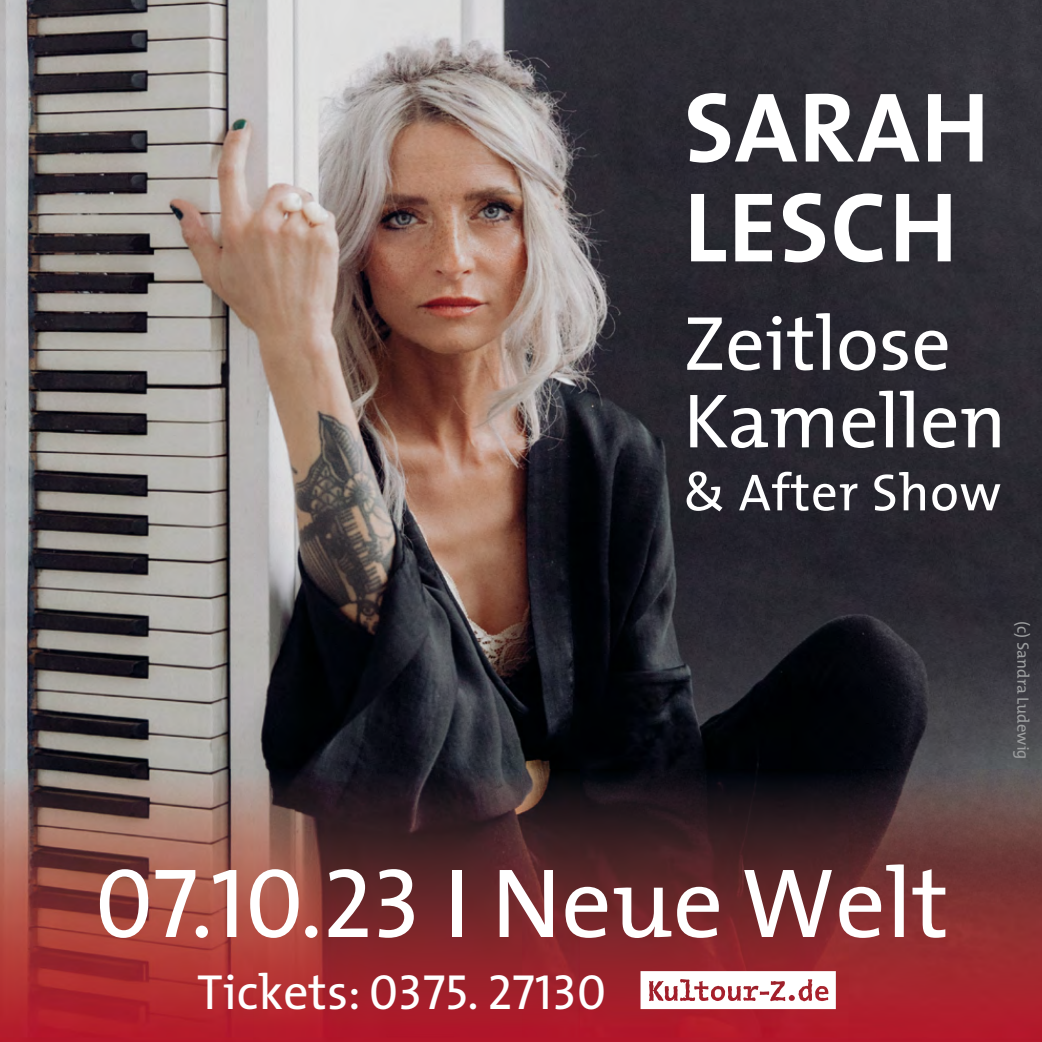
<style>
.page{position:relative;width:1042px;height:1042px;background:#fff}
.page>*{position:absolute;margin:0;border:0;box-sizing:border-box;transform-origin:0 0}
.t1{font:700 99.75px/99.8px "The Mix";letter-spacing:.015em;color:#fff}
.t2{font:99.23px "The Mix Regular Caps";color:#fff}
.t3{font:77.52px/77.5px "The Mix";color:#fff}
.t4{font:52.5px "The Mix";letter-spacing:.015em;color:#fff}
.t5{font:49.52px "The Mix Regular Caps";color:#fff}
.t6{font:16.45px "The Mix";color:#9c9e9f}
.s1{font-family:"The Mix"}
</style>
<div class="page">
<img style="left:0;top:0;width:1041px;height:1042px">
<svg style="left:640px;top:971px;width:196px;height:38px"></svg>
<svg style="left:1041px;top:0;width:1px;height:1042px"></svg>
<p class="t1" style="left:684px;top:75px;width:307px">SARAH<br>LESCH</p>
<p class="t3" style="left:684px;top:302px;width:324px">Zeitlose<br>Kamellen</p>
<p class="t4" style="left:684px;top:449px;width:319px">&amp; After Show</p>
<p class="t2" style="left:95px;top:821px;width:855px">07.10.23 I <span class="s1">Neue Welt</span></p>
<p class="t5" style="left:197px;top:951px;width:410px"><span class="s1">Tickets:</span> 0375. 27130</p>
<p class="t6" style="left:1037px;top:621px;width:140px;rotate:90deg">(c) Sandra Ludewig</p>
</div>
